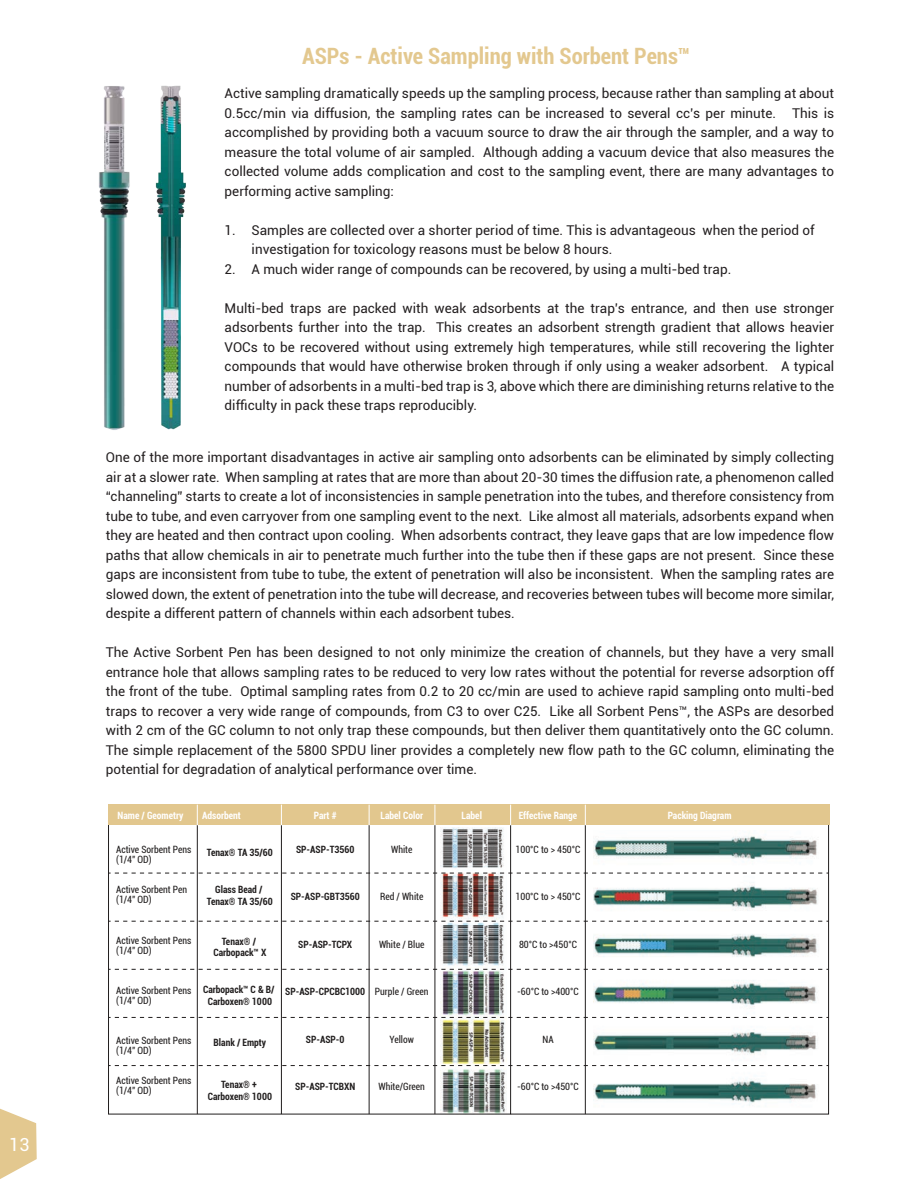
<style>
.page{position:relative;width:918px;height:1188px;background:#fff}
.page>*{position:absolute;margin:0;border:0;box-sizing:border-box;transform-origin:0 0}
.t1{font:700 condensed 22.5px "Roboto";color:#e3c88f}
.t2{font:18px "Roboto";color:#fff}
.t3{font:13.5px/19.5px "Roboto";color:#231f20;text-align:justify}
.t4{font:condensed 10.05px/10.1px "Roboto";color:#211e1e;scale:.95 1}
.t5{font:700 condensed 10.05px/11.6px "Roboto";color:#211e1e;text-align:center;scale:.95 1}
.t6{font:700 condensed 10.05px "Roboto";color:#fff;scale:.95 1}
</style>
<div class="page">
<svg style="left:0;top:1109px;width:37px;height:70px"></svg>
<img style="left:99px;top:85px;width:87px;height:345px">
<svg style="left:511px;top:825px;width:318px;height:289px"></svg>
<svg style="left:108px;top:804px;width:403px;height:310px"></svg>
<hr style="left:585px;top:807px;width:1px;height:307px;background:#211e1e">
<div style="left:108px;top:805px;width:722px;height:20px;background:#e2c78e"></div>
<svg style="left:197px;top:805px;width:1px;height:20px"></svg>
<svg style="left:281px;top:805px;width:1px;height:20px"></svg>
<svg style="left:435px;top:805px;width:1px;height:20px"></svg>
<svg style="left:510px;top:805px;width:1px;height:20px"></svg>
<svg style="left:585px;top:805px;width:1px;height:20px"></svg>
<svg style="left:369px;top:805px;width:1px;height:20px"></svg>
<svg style="left:109px;top:873px;width:720px;height:1px"></svg>
<svg style="left:109px;top:921px;width:720px;height:1px"></svg>
<svg style="left:109px;top:969px;width:720px;height:1px"></svg>
<svg style="left:109px;top:1017px;width:720px;height:1px"></svg>
<svg style="left:109px;top:1065px;width:720px;height:1px"></svg>
<p class="t2" style="left:9px;top:1132px;width:22px">13</p>
<p class="t1" style="left:302px;top:41px;width:390px">ASPs - Active Sampling with Sorbent Pens™</p>
<p class="t3" style="left:225px;top:83px;width:611px">Active sampling dramatically speeds up the sampling process, because rather than sampling at about 0.5cc/min via diffusion, the sampling rates can be increased to several cc’s per minute. This is accomplished by providing both a vacuum source to draw the air through the sampler, and a way to measure the total volume of air sampled. Although adding a vacuum device that also measures the collected volume adds complication and cost to the sampling event, there are many advantages to performing active sampling:</p>
<p class="t3" style="left:252px;top:220px;width:565px;text-indent:-27px">1. Samples are collected over a shorter period of time. This is advantageous when the period of investigation for toxicology reasons must be below 8 hours.</p>
<p class="t3" style="left:225px;top:259px;width:508px">2. A much wider range of compounds can be recovered, by using a multi-bed trap.</p>
<p class="t3" style="left:225px;top:298px;width:611px">Multi-bed traps are packed with weak adsorbents at the trap’s entrance, and then use stronger adsorbents further into the trap. This creates an adsorbent strength gradient that allows heavier VOCs to be recovered without using extremely high temperatures, while still recovering the lighter compounds that would have otherwise broken through if only using a weaker adsorbent. A typical number of adsorbents in a multi-bed trap is 3, above which there are diminishing returns relative to the difficulty in pack these traps reproducibly.</p>
<p class="t3" style="left:106px;top:447px;width:730px">One of the more important disadvantages in active air sampling onto adsorbents can be eliminated by simply collecting air at a slower rate. When sampling at rates that are more than about 20-30 times the diffusion rate, a phenomenon called “channeling” starts to create a lot of inconsistencies in sample penetration into the tubes, and therefore consistency from tube to tube, and even carryover from one sampling event to the next. Like almost all materials, adsorbents expand when they are heated and then contract upon cooling. When adsorbents contract, they leave gaps that are low impedence flow paths that allow chemicals in air to penetrate much further into the tube then if these gaps are not present. Since these gaps are inconsistent from tube to tube, the extent of penetration will also be inconsistent. When the sampling rates are slowed down, the extent of penetration into the tube will decrease, and recoveries between tubes will become more similar, despite a different pattern of channels within each adsorbent tubes.</p>
<p class="t3" style="left:106px;top:642px;width:730px">The Active Sorbent Pen has been designed to not only minimize the creation of channels, but they have a very small entrance hole that allows sampling rates to be reduced to very low rates without the potential for reverse adsorption off the front of the tube. Optimal sampling rates from 0.2 to 20 cc/min are used to achieve rapid sampling onto multi-bed traps to recover a very wide range of compounds, from C3 to over C25. Like all Sorbent Pens™, the ASPs are desorbed with 2 cm of the GC column to not only trap these compounds, but then deliver them quantitatively onto the GC column.<br>The simple replacement of the 5800 SPDU liner provides a completely new flow path to the GC column, eliminating the potential for degradation of analytical performance over time.</p>
<p class="t6" style="left:118px;top:808px;width:71px">Name / Geometry</p>
<p class="t6" style="left:202px;top:808px;width:42px">Adsorbent</p>
<p class="t6" style="left:314px;top:808px;width:25px">Part #</p>
<p class="t6" style="left:380px;top:808px;width:46px">Label Color</p>
<p class="t6" style="left:462px;top:808px;width:23px">Label</p>
<p class="t6" style="left:519px;top:808px;width:63px">Effective Range</p>
<p class="t6" style="left:668px;top:808px;width:69px">Packing Diagram</p>
<p class="t4" style="left:116px;top:844px;width:81px">Active Sorbent Pens (1/4" OD)</p>
<p class="t4" style="left:116px;top:884px;width:76px">Active Sorbent Pen (1/4" OD)</p>
<p class="t4" style="left:116px;top:935px;width:81px">Active Sorbent Pens (1/4" OD)</p>
<p class="t4" style="left:116px;top:985px;width:81px">Active Sorbent Pens (1/4" OD)</p>
<p class="t4" style="left:116px;top:1035px;width:81px">Active Sorbent Pens (1/4" OD)</p>
<p class="t4" style="left:116px;top:1075px;width:81px">Active Sorbent Pens (1/4" OD)</p>
<p class="t5" style="left:207px;top:846px;width:71px">Tenax® TA 35/60</p>
<p class="t5" style="left:207px;top:884px;width:71px">Glass Bead /<br>Tenax® TA 35/60</p>
<p class="t5" style="left:214px;top:935px;width:57px">Tenax® /<br>Carbopack™ X</p>
<p class="t5" style="left:203px;top:984px;width:77px">Carbopack™ C &amp; B/<br>Carboxen® 1000</p>
<p class="t5" style="left:214px;top:1036px;width:57px">Blank / Empty</p>
<p class="t5" style="left:208px;top:1079px;width:69px">Tenax® +<br>Carboxen® 1000</p>
<p class="t5" style="left:296px;top:843px;width:63px">SP-ASP-T3560</p>
<p class="t5" style="left:291px;top:891px;width:74px">SP-ASP-GBT3560</p>
<p class="t5" style="left:298px;top:938px;width:58px">SP-ASP-TCPX</p>
<p class="t5" style="left:285px;top:986px;width:86px">SP-ASP-CPCBC1000</p>
<p class="t5" style="left:306px;top:1033px;width:42px">SP-ASP-0</p>
<p class="t5" style="left:295px;top:1080px;width:65px">SP-ASP-TCBXN</p>
<p class="t4" style="left:391px;top:844px;width:24px">White</p>
<p class="t4" style="left:380px;top:891px;width:47px">Red / White</p>
<p class="t4" style="left:379px;top:939px;width:49px">White / Blue</p>
<p class="t4" style="left:375px;top:986px;width:58px">Purple / Green</p>
<p class="t4" style="left:389px;top:1034px;width:27px">Yellow</p>
<p class="t4" style="left:378px;top:1081px;width:50px">White/Green</p>
<p class="t4" style="left:516px;top:844px;width:70px">100°C to &gt; 450°C</p>
<p class="t4" style="left:516px;top:891px;width:70px">100°C to &gt; 450°C</p>
<p class="t4" style="left:519px;top:939px;width:62px">80°C to &gt;450°C</p>
<p class="t4" style="left:517px;top:986px;width:66px">-60°C to &gt;400°C</p>
<p class="t4" style="left:542px;top:1034px;width:13px">NA</p>
<p class="t4" style="left:517px;top:1081px;width:66px">-60°C to &gt;450°C</p>
</div>
